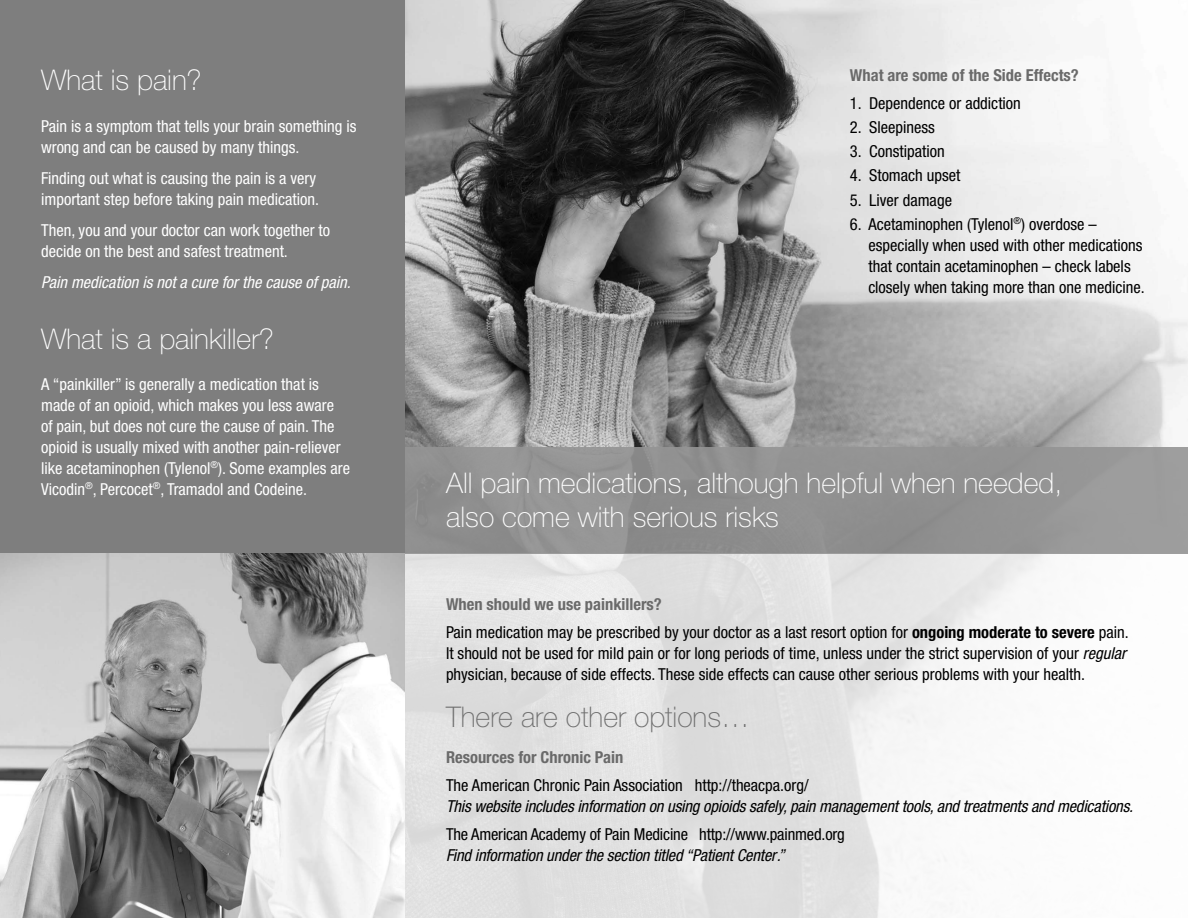
<style>
.page{position:relative;width:1188px;height:918px;background:#fff}
.page>*{position:absolute;margin:0;border:0;box-sizing:border-box;transform-origin:0 0}
.t1{font:100 28.5px/34.2px "Helvetica Neue LT";color:#fff}
.t2{font:100 28.5px "Helvetica Neue LT";color:#6f6f6f}
.t3{font:condensed 16.5px/21px "Helvetica Neue LT";color:#000}
.t4{font:condensed 16.5px/21px "Helvetica Neue LT";color:#fff}
.t5{font:italic condensed 16.5px "Helvetica Neue LT";letter-spacing:-.01em;color:#000}
.t6{font:700 condensed 16.5px "Helvetica Neue LT";color:#6a6a6a}
.t7{font:italic condensed 16.5px "Helvetica Neue LT";color:#fff}
.s1{font-weight:700;color:#6a6a6a}
.s2{font-weight:700}
.s3{font-style:italic}
</style>
<div class="page">
<img style="left:405px;top:0;width:783px;height:447px">
<div style="left:405px;top:554px;width:783px;height:364px;background:linear-gradient(to right,#d8d8d8,#fcfcfc)"></div>
<div style="left:0;top:0;width:405px;height:554px;background:#7e7e7e"></div>
<img style="left:0;top:554px;width:405px;height:364px">
<div style="left:405px;top:447px;width:783px;height:107px;background:#949494"></div>
<h1 class="t1" style="left:41px;top:63px;width:162px">What is pain?</h1>
<p class="t4" style="left:41px;top:115px;width:317px">Pain is a symptom that tells your brain something is wrong and can be caused by many things.</p>
<p class="t4" style="left:41px;top:167px;width:280px">Finding out what is causing the pain is a very important step before taking pain medication.</p>
<p class="t4" style="left:41px;top:219px;width:291px">Then, you and your doctor can work together to decide on the best and safest treatment.</p>
<p class="t7" style="left:41px;top:273px;width:311px">Pain medication is not a cure for the cause of pain.</p>
<h1 class="t1" style="left:41px;top:321px;width:235px">What is a painkiller?</h1>
<p class="t4" style="left:41px;top:373px;width:311px">A “painkiller” is generally a medication that is made of an opioid, which makes you less aware<br>of pain, but does not cure the cause of pain. The opioid is usually mixed with another pain-reliever like acetaminophen (Tylenol<sup>®</sup>). Some examples are Vicodin<sup>®</sup>, Percocet<sup>®</sup>, Tramadol and Codeine.</p>
<p class="t6" style="left:850px;top:65px;width:230px">What are some of the Side Effects?</p>
<p class="t3" style="left:850px;top:92px;width:172px">1. Dependence or addiction</p>
<p class="t3" style="left:850px;top:116px;width:86px">2. Sleepiness</p>
<p class="t3" style="left:850px;top:141px;width:96px">3. Constipation</p>
<p class="t3" style="left:850px;top:165px;width:112px">4. Stomach upset</p>
<p class="t3" style="left:850px;top:189px;width:104px">5. Liver damage</p>
<p class="t3" style="left:869px;top:213px;width:278px;text-indent:-19px">6. Acetaminophen (Tylenol<sup>®</sup>) overdose – especially when used with other medications that contain acetaminophen – check labels closely when taking more than one medicine.</p>
<h1 class="t1" style="left:446px;top:466px;width:618px">All pain medications, although helpful when needed, also come with serious risks</h1>
<p class="t3" style="left:446px;top:590px;width:684px;line-height:27.8px"><span class="s1">When should we use painkillers?<br></span>Pain medication may be prescribed by your doctor as a last resort option for <span class="s2">ongoing moderate to severe</span> pain.</p>
<p class="t3" style="left:446px;top:642px;width:681px">It should not be used for mild pain or for long periods of time, unless under the strict supervision of your <span class="s3">regular </span>physician, because of side effects. These side effects can cause other serious problems with your health.</p>
<h1 class="t2" style="left:446px;top:701px;width:305px">There are other options…</h1>
<p class="t6" style="left:446px;top:748px;width:179px">Resources for Chronic Pain</p>
<p class="t3" style="left:446px;top:775px;width:364px">The American Chronic Pain Association http://theacpa.org/</p>
<p class="t5" style="left:446px;top:797px;width:689px">This website includes information on using opioids safely, pain management tools, and treatments and medications.</p>
<p class="t3" style="left:446px;top:824px;width:400px">The American Academy of Pain Medicine http://www.painmed.org</p>
<p class="t5" style="left:446px;top:846px;width:340px">Find information under the section titled “Patient Center.”</p>
</div>
